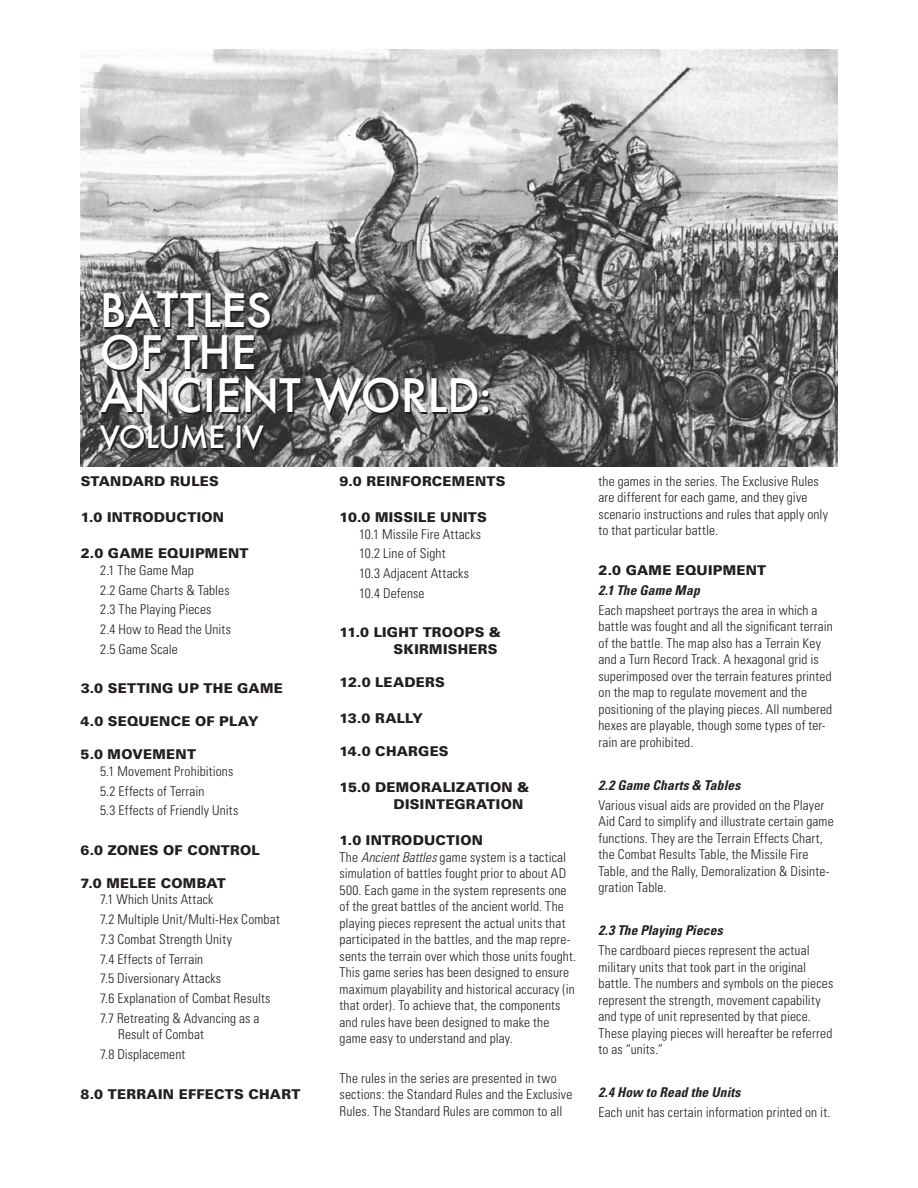
<style>
.page{position:relative;width:918px;height:1188px;background:#fff}
.page>*{position:absolute;margin:0;border:0;box-sizing:border-box;transform-origin:0 0}
.t1{font:500 45px/42.6px "Futura";letter-spacing:-.005em;color:#fff}
.t2{font:500 30px "Futura";letter-spacing:-.025em;color:#fff}
.t3{font:300 condensed 13.5px/16.5px "Univers";letter-spacing:.01em;color:#231f20}
.t4{font:900 13.5px/16.5px "Univers";letter-spacing:.015em;color:#231f20;text-align:right}
.t5{font:italic 700 condensed 13.5px "Univers";letter-spacing:.01em;color:#231f20}
.s1{font-weight:900;font-stretch:normal}
.s2{font-style:italic}
</style>
<div class="page">
<img style="left:81px;top:49px;width:756px;height:417px">
<h1 class="t1" style="left:100px;top:288px;width:394px">BATTLES<br>OF THE<br>ANCIENT WORLD:</h1>
<h2 class="t2" style="left:100px;top:416px;width:165px">VOLUME IV</h2>
<p class="t4" style="left:81px;top:472px;width:138px">STANDARD RULES</p>
<p class="t4" style="left:81px;top:509px;width:42px">1.0 INTR</p>
<p class="t4" style="left:142px;top:509px;width:81px">ODUCTION</p>
<p class="t4" style="left:81px;top:545px;width:149px">2.0 GAME EQUIPMENT</p>
<p class="t3" style="left:100px;top:560px;width:132px;line-height:19.6px">2.1 The Game Map<br>2.2 Game Charts &amp; Tables<br>2.3 The Playing Pieces<br>2.4 How to Read the Units<br>2.5 Game Scale</p>
<p class="t4" style="left:81px;top:680px;width:48px">3.0 SETT</p>
<p class="t4" style="left:146px;top:680px;width:137px">ING UP THE GAME</p>
<p class="t4" style="left:81px;top:713px;width:69px">4.0 SEQUEN</p>
<p class="t4" style="left:171px;top:713px;width:89px">CE OF PLAY</p>
<p class="t4" style="left:81px;top:746px;width:97px">5.0 MOVEMENT</p>
<p class="t3" style="left:100px;top:761px;width:140px;line-height:19.6px">5.1 Movement Prohibitions<br>5.2 Effects of Terrain<br>5.3 Effects of Friendly Units</p>
<p class="t4" style="left:81px;top:841px;width:140px">6.0 ZONES OF CONTR</p>
<p class="t4" style="left:240px;top:841px;width:20px">OL</p>
<p class="t4" style="left:81px;top:874px;width:50px">7.0 MELEE</p>
<p class="t4" style="left:161px;top:874px;width:57px">COMBAT</p>
<p class="t3" style="left:100px;top:889px;width:181px;line-height:19.6px">7.1 Which Units Attack<br>7.2 Multiple Unit/Multi-Hex Combat<br>7.3 Combat Strength Unity<br>7.4 Effects of Terrain<br>7.5 Diversionary Attacks<br>7.6 Explanation of Combat Results<br>7.7 Retreating &amp; Advancing as a</p>
<p class="t3" style="left:100px;top:1024px;width:105px;line-height:19.6px;text-indent:18px">Result of Combat<br>7.8 Displacement</p>
<p class="t4" style="left:81px;top:1085px;width:39px">8.0 TERRA</p>
<p class="t4" style="left:158px;top:1085px;width:123px">IN EFFECTS CHART</p>
<p class="t4" style="left:339px;top:472px;width:137px">9.0 REINFORCEMENT</p>
<p class="t4" style="left:495px;top:472px;width:11px">S</p>
<p class="t4" style="left:339px;top:509px;width:149px">10.0 MISSILE UN ITS</p>
<p class="t3" style="left:359px;top:524px;width:123px;line-height:19.6px">10.1 Missile Fire Attacks<br>10.2 Line of Sight<br>10.3 Adjacent Attacks<br>10.4 Defense</p>
<p class="t4" style="left:339px;top:624px;width:163px">11.0 LIGHT TROOPS &amp;<br>SKIRMISHERS</p>
<p class="t4" style="left:339px;top:673px;width:47px">12.0 LEADER</p>
<p class="t4" style="left:435px;top:673px;width:11px">S</p>
<p class="t4" style="left:339px;top:709px;width:46px">13.0 RALL</p>
<p class="t4" style="left:412px;top:709px;width:12px">Y</p>
<p class="t4" style="left:339px;top:742px;width:110px">14.0 CHARGES</p>
<p class="t4" style="left:339px;top:779px;width:93px">15.0 DEMORAL</p>
<p class="t4" style="left:451px;top:779px;width:79px">IZATION &amp;</p>
<p class="t4" style="left:339px;top:795px;width:23px">D</p>
<p class="t4" style="left:405px;top:795px;width:30px">ISINTE</p>
<p class="t4" style="left:454px;top:795px;width:23px">GRAT</p>
<p class="t4" style="left:496px;top:795px;width:27px">ION</p>
<p class="t4" style="left:339px;top:831px;width:42px">1.0 INTR</p>
<p class="t3" style="left:339px;top:832px;width:238px;text-indent:62px"><span class="s1">ODUCTION<br></span>The <span class="s2">Ancient Battles</span> game system is a tactical simulation of battles fought prior to about AD 500. Each game in the system represents one of the great battles of the ancient world. The playing pieces represent the actual units that participated in the battles, and the map repre&shy;sents the terrain over which those units fought.<br>This game series has been designed to ensure maximum playability and historical accuracy (in that order). To achieve that, the components and rules have been designed to make the game easy to understand and play.</p>
<p class="t3" style="left:339px;top:1069px;width:234px">The rules in the series are presented in two sections: the Standard Rules and the Exclusive<br>Rules. The Standard Rules are common to all</p>
<p class="t3" style="left:598px;top:472px;width:231px">the games in the series. The Exclusive Rules are different for each game, and they give scenario instructions and rules that apply only to that particular battle.</p>
<p class="t4" style="left:598px;top:561px;width:149px">2.0 GAME EQUIPMENT</p>
<p class="t5" style="left:598px;top:581px;width:103px">2.1 The Game Map</p>
<p class="t3" style="left:598px;top:601px;width:236px">Each mapsheet portrays the area in which a battle was fought and all the significant terrain of the battle. The map also has a Terrain Key and a Turn Record Track. A hexagonal grid is superimposed over the terrain features printed on the map to regulate movement and the positioning of the playing pieces. All numbered hexes are playable, though some types of ter&shy;rain are prohibited.</p>
<p class="t5" style="left:598px;top:776px;width:143px">2.2 Game Charts &amp; Tables</p>
<p class="t3" style="left:598px;top:796px;width:237px">Various visual aids are provided on the Player Aid Card to simplify and illustrate certain game functions. They are the Terrain Effects Chart, the Combat Results Table, the Missile Fire Table, and the Rally, Demoralization &amp; Disinte&shy;gration Table.</p>
<p class="t5" style="left:598px;top:922px;width:126px">2.3 The Playing Pieces</p>
<p class="t3" style="left:598px;top:942px;width:236px">The cardboard pieces represent the actual military units that took part in the original battle. The numbers and symbols on the pieces represent the strength, movement capability and type of unit represented by that piece.<br>These playing pieces will hereafter be referred to as “units.”</p>
<p class="t5" style="left:598px;top:1084px;width:143px">2.4 How to Read the Units</p>
<p class="t3" style="left:598px;top:1104px;width:233px">Each unit has certain information printed on it.</p>
</div>
